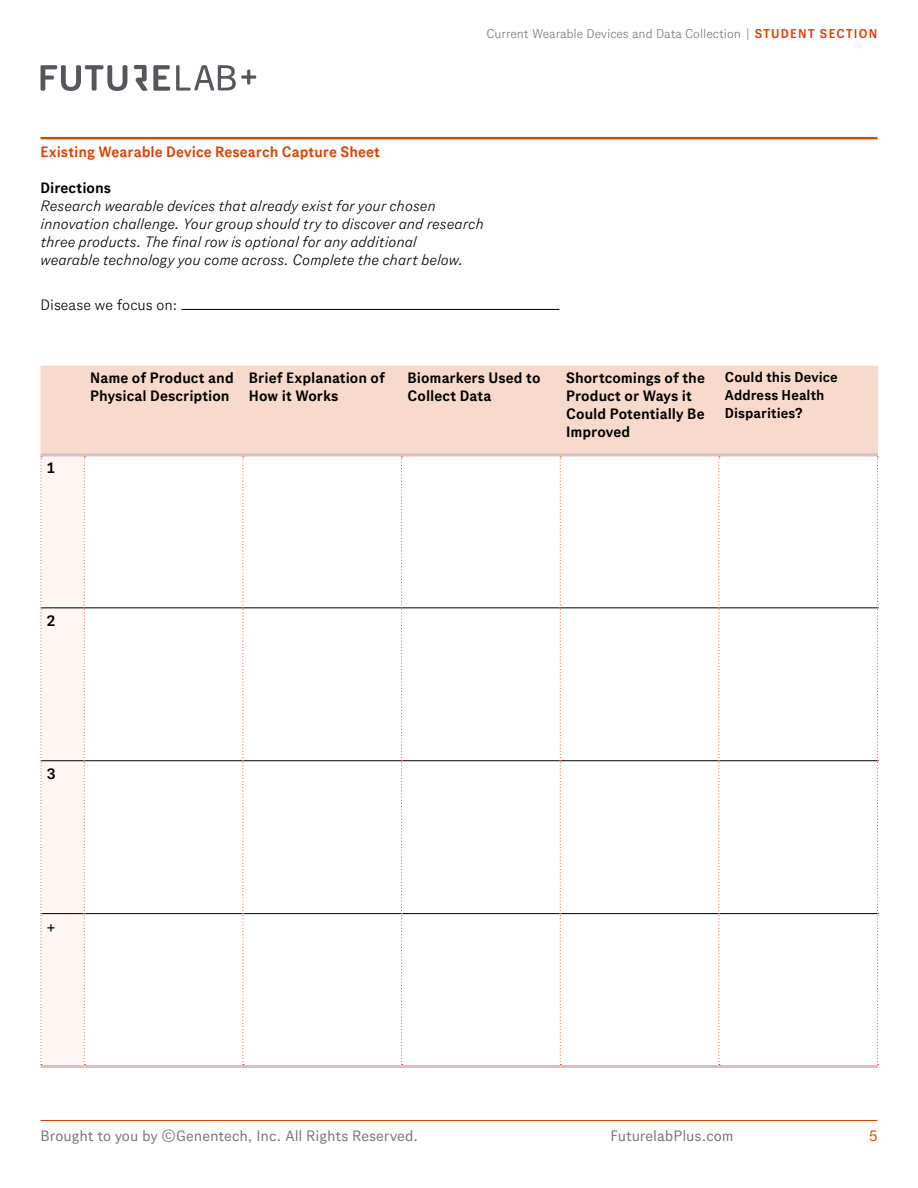
<style>
.page{position:relative;width:918px;height:1188px;background:#fff}
.page>*{position:absolute;margin:0;border:0;box-sizing:border-box;transform-origin:0 0}
.t1{font:italic 300 15px/18px "Gene Sans";color:#000}
.t2{font:700 15px/18px "Gene Sans";letter-spacing:.005em;color:#000}
.t3{font:15px "Gene Sans";color:#77787b}
.t4{font:700 15px "Gene Sans";letter-spacing:.005em;color:#dc4405}
.t5{font:300 15px "Gene Sans";color:#000}
.t6{font:15px "Gene Sans";color:#dc4405}
.t7{font:700 14.25px/18px "Gene Sans";letter-spacing:.005em;color:#000}
.t8{font:300 12.75px "Gene Sans";color:#77787b}
.s1{font-weight:700;color:#dc4405}
</style>
<div class="page">
<hr style="left:40px;top:137px;width:838px;height:2px;background:#dc4405">
<svg style="left:133px;top:65px;width:14px;height:26px"></svg>
<svg style="left:40px;top:65px;width:87px;height:26px"></svg>
<svg style="left:153px;top:65px;width:17px;height:26px"></svg>
<svg style="left:176px;top:65px;width:80px;height:26px"></svg>
<hr style="left:40px;top:1120px;width:838px;height:1px;background:#dc4405">
<hr style="left:181px;top:309px;width:378px;height:1px;background:#000">
<div style="left:42px;top:367px;width:835px;height:86px;background:#f8dacd"></div>
<hr style="left:719px;top:608px;width:158px;height:1px;background:#000">
<hr style="left:719px;top:760px;width:158px;height:1px;background:#000">
<hr style="left:719px;top:913px;width:158px;height:1px;background:#000">
<hr style="left:243px;top:608px;width:158px;height:1px;background:#000">
<hr style="left:402px;top:608px;width:158px;height:1px;background:#000">
<hr style="left:561px;top:608px;width:157px;height:1px;background:#000">
<hr style="left:243px;top:760px;width:158px;height:1px;background:#000">
<hr style="left:402px;top:760px;width:158px;height:1px;background:#000">
<hr style="left:561px;top:760px;width:157px;height:1px;background:#000">
<hr style="left:243px;top:913px;width:158px;height:1px;background:#000">
<hr style="left:402px;top:913px;width:158px;height:1px;background:#000">
<hr style="left:561px;top:913px;width:157px;height:1px;background:#000">
<hr style="left:85px;top:608px;width:157px;height:1px;background:#000">
<hr style="left:85px;top:760px;width:157px;height:1px;background:#000">
<hr style="left:85px;top:913px;width:157px;height:1px;background:#000">
<hr style="left:40px;top:453px;width:44px;height:3px;background:#dbbec2">
<hr style="left:84px;top:453px;width:159px;height:3px;background:#dbbec2">
<hr style="left:243px;top:453px;width:159px;height:3px;background:#dbbec2">
<hr style="left:402px;top:453px;width:158px;height:3px;background:#dbbec2">
<hr style="left:560px;top:453px;width:159px;height:3px;background:#dbbec2">
<hr style="left:719px;top:453px;width:159px;height:3px;background:#dbbec2">
<hr style="left:40px;top:1065px;width:44px;height:3px;background:#dbbec2">
<hr style="left:84px;top:1065px;width:159px;height:3px;background:#dbbec2">
<hr style="left:243px;top:1065px;width:159px;height:3px;background:#dbbec2">
<hr style="left:402px;top:1065px;width:158px;height:3px;background:#dbbec2">
<hr style="left:560px;top:1065px;width:159px;height:3px;background:#dbbec2">
<hr style="left:719px;top:1065px;width:159px;height:3px;background:#dbbec2">
<hr style="left:40px;top:366px;width:44px;height:1px;background:#f8dacd">
<hr style="left:84px;top:366px;width:159px;height:1px;background:#f8dacd">
<hr style="left:243px;top:366px;width:159px;height:1px;background:#f8dacd">
<hr style="left:402px;top:366px;width:158px;height:1px;background:#f8dacd">
<hr style="left:560px;top:366px;width:159px;height:1px;background:#f8dacd">
<hr style="left:719px;top:366px;width:159px;height:1px;background:#f8dacd">
<div style="left:41px;top:455px;width:44px;height:612px;background:#fdf6f3"></div>
<svg style="left:242px;top:456px;width:2px;height:609px"></svg>
<svg style="left:401px;top:456px;width:2px;height:609px"></svg>
<svg style="left:560px;top:456px;width:1px;height:609px"></svg>
<svg style="left:718px;top:456px;width:2px;height:609px"></svg>
<svg style="left:877px;top:456px;width:2px;height:609px"></svg>
<hr style="left:41px;top:366px;width:1px;height:87px;background:#f8dacd">
<hr style="left:84px;top:366px;width:1px;height:87px;background:#f8dacd">
<hr style="left:877px;top:366px;width:1px;height:87px;background:#f8dacd">
<p class="t8" style="left:486px;top:26px;width:393px">Current Wearable Devices and Data Collection | <span class="s1">STUDENT SECTION</span></p>
<p class="t4" style="left:40px;top:143px;width:341px">Existing Wearable Device Research Capture Sheet</p>
<p class="t2" style="left:40px;top:178px;width:72px">Directions</p>
<p class="t1" style="left:40px;top:196px;width:445px">Research wearable devices that already exist for your chosen innovation challenge. Your group should try to discover and research three products. The final row is optional for any additional<br>wearable technology you come across. Complete the chart below.</p>
<p class="t5" style="left:40px;top:296px;width:139px">Disease we focus on:</p>
<p class="t2" style="left:47px;top:459px;width:10px">1</p>
<p class="t2" style="left:90px;top:368px;width:145px">Name of Product and<br>Physical Description</p>
<p class="t2" style="left:249px;top:368px;width:138px">Brief Explanation of<br>How it Works</p>
<p class="t2" style="left:408px;top:368px;width:134px">Biomarkers Used to<br>Collect Data</p>
<p class="t2" style="left:566px;top:368px;width:140px">Shortcomings of the<br>Product or Ways it<br>Could Potentially Be<br>Improved</p>
<p class="t7" style="left:725px;top:368px;width:114px">Could this Device<br>Address Health<br>Disparities?</p>
<p class="t2" style="left:47px;top:612px;width:10px">2</p>
<p class="t2" style="left:47px;top:765px;width:11px">3</p>
<p class="t2" style="left:47px;top:917px;width:10px">+</p>
<p class="t3" style="left:40px;top:1127px;width:379px">Brought to you by ©Genentech, Inc. All Rights Reserved.</p>
<p class="t3" style="left:610px;top:1127px;width:125px">FuturelabPlus.com</p>
<p class="t6" style="left:869px;top:1127px;width:10px">5</p>
</div>
